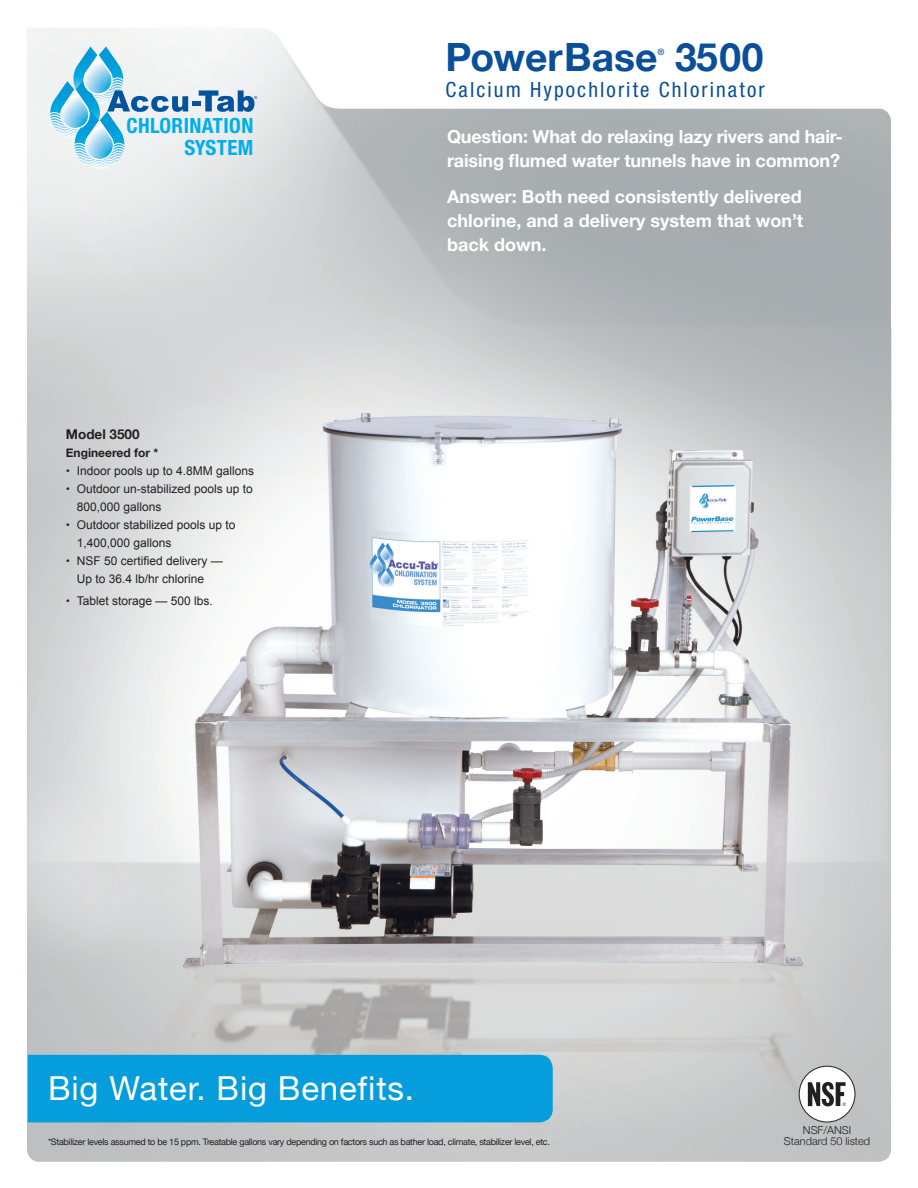
<style>
.page{position:relative;width:918px;height:1188px;background:#fff}
.page>*{position:absolute;margin:0;border:0;box-sizing:border-box;transform-origin:0 0}
.t1{font:700 39px "Helvetica Neue";color:#0a4f98}
.t2{font:33px "Helvetica Neue";letter-spacing:.025em;color:#fff}
.t3{font:condensed 21px "Helvetica Neue";letter-spacing:.1em;color:#0a4f98}
.t4{font:700 condensed 21px/21.5px "Helvetica Neue LT Std";letter-spacing:.02em;color:#00aeef;text-align:right}
.t5{font:700 18px/24px "Helvetica Neue";letter-spacing:-.01em;color:#fff}
.t6{font:700 13.5px "Helvetica Neue";color:#231f20}
.t7{font:12px/18px "Arial";color:#231f20}
.t8{font:700 12px "Helvetica Neue";color:#231f20}
.t9{font:300 10.95px/10.9px "Helvetica Neue";color:#231f20;text-align:center}
.t10{font:9px "Helvetica Neue";letter-spacing:-.03em;color:#231f20}
.t11{font:500 8.7px "Helvetica Neue";color:#0a4f98}
.s1{font-family:"Helvetica Neue"}
</style>
<div class="page">
<img style="left:27px;top:28px;width:865px;height:1134px">
<div style="left:28px;top:1055px;width:525px;height:67px;background:#069ddc"></div>
<div style="left:799px;top:1066px;width:56px;height:56px;background:#fff;border-radius:50%"></div>
<div style="left:799px;top:1066px;width:56px;height:56px;border:1px solid #231f20;border-radius:50%"></div>
<svg style="left:808px;top:1082px;width:38px;height:24px"></svg>
<svg style="left:50px;top:46px;width:207px;height:123px"></svg>
<h1 class="t1" style="left:446px;top:26px;width:213px">PowerBase</h1>
<p class="t11" style="left:657px;top:45px;width:8px">®</p>
<h1 class="t1" style="left:675px;top:26px;width:90px">3500</h1>
<h3 class="t4" style="left:126px;top:115px;width:129px">CHLORINATION<br>SYSTEM</h3>
<p class="t6" style="left:66px;top:423px;width:75px">Model 3500</p>
<p class="t8" style="left:66px;top:443px;width:94px">Engineered for *</p>
<p class="t7" style="left:66px;top:462px;width:190px"><span class="s1">•</span> Indoor pools up to 4.8MM gallons</p>
<p class="t7" style="left:77px;top:480px;width:178px;text-indent:-11px"><span class="s1">•</span> Outdoor un-stabilized pools up to<br>800,000 gallons</p>
<p class="t7" style="left:77px;top:516px;width:160px;text-indent:-11px"><span class="s1">•</span> Outdoor stabilized pools up to<br>1,400,000 gallons</p>
<p class="t7" style="left:77px;top:552px;width:148px;text-indent:-11px"><span class="s1">•</span> NSF 50 certified delivery —<br>Up to 36.4 lb/hr chlorine</p>
<p class="t7" style="left:66px;top:592px;width:148px"><span class="s1">•</span> Tablet storage — 500 lbs.</p>
<h3 class="t3" style="left:446px;top:77px;width:321px">Calcium Hypochlorite Chlorinator</h3>
<h3 class="t5" style="left:447px;top:125px;width:397px">Question: What do relaxing lazy rivers and hair&shy;raising flumed water tunnels have in common?</h3>
<h3 class="t5" style="left:447px;top:185px;width:357px;text-align:justify">Answer: Both need consistently delivered chlorine, and a delivery system that won’t back down.</h3>
<h2 class="t2" style="left:48px;top:1064px;width:368px">Big Water. Big Benefits.</h2>
<p class="t10" style="left:48px;top:1135px;width:504px">*Stabilizer levels assumed to be 15 ppm. Treatable gallons vary depending on factors such as bather load, climate, stabilizer level, etc.</p>
<p class="t9" style="left:784px;top:1124px;width:88px">NSF/ANSI<br>Standard 50 listed</p>
</div>
